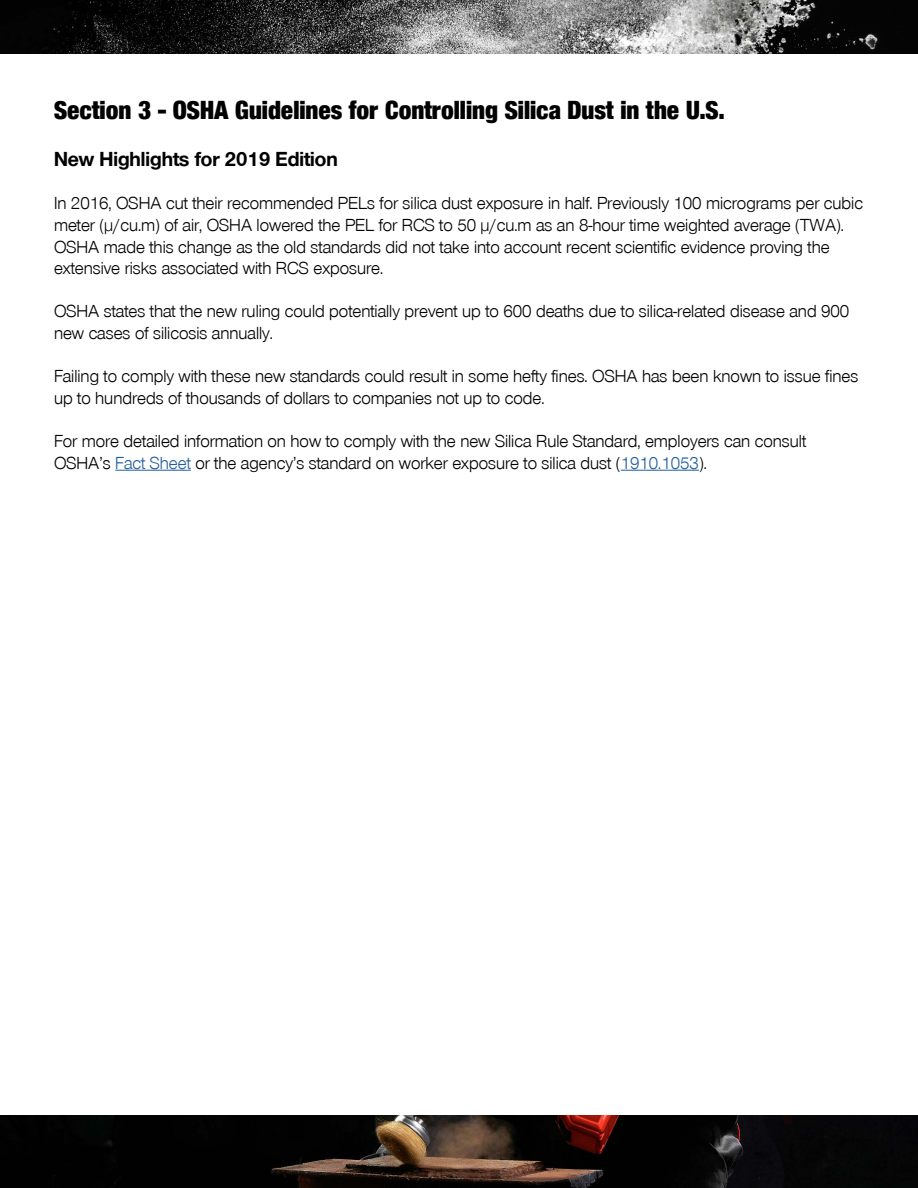
<style>
.page{position:relative;width:918px;height:1188px;background:#fff}
.page>*{position:absolute;margin:0;border:0;box-sizing:border-box;transform-origin:0 0}
.t1{font:27px "Nimbus San Nov D Blac Cond";color:#000}
.t2{font:700 21px "Nimbus San Nov D";color:#000}
.t3{font:18px/21.6px "Nimbus San Nov D";color:#000}
.s1{color:#215e9e}
</style>
<div class="page">
<img style="left:0;top:1116px;width:918px;height:72px">
<img style="left:0;top:0;width:918px;height:54px">
<hr style="left:115px;top:470px;width:76px;height:1px;background:#215e9e">
<hr style="left:621px;top:470px;width:78px;height:1px;background:#215e9e">
<h1 class="t1" style="left:54px;top:94px;width:672px">Section 3 - OSHA Guidelines for Controlling Silica Dust in the U.S.</h1>
<p class="t2" style="left:54px;top:147px;width:285px">New Highlights for 2019 Edition</p>
<p class="t3" style="left:54px;top:193px;width:811px">In 2016, OSHA cut their recommended PELs for silica dust exposure in half. Previously 100 micrograms per cubic meter (μ/cu.m) of air, OSHA lowered the PEL for RCS to 50 μ/cu.m as an 8-hour time weighted average (TWA).<br>OSHA made this change as the old standards did not take into account recent scientific evidence proving the extensive risks associated with RCS exposure.</p>
<p class="t3" style="left:54px;top:301px;width:797px">OSHA states that the new ruling could potentially prevent up to 600 deaths due to silica-related disease and 900 new cases of silicosis annually.</p>
<p class="t3" style="left:54px;top:366px;width:806px">Failing to comply with these new standards could result in some hefty fines. OSHA has been known to issue fines up to hundreds of thousands of dollars to companies not up to code.</p>
<p class="t3" style="left:54px;top:430px;width:754px">For more detailed information on how to comply with the new Silica Rule Standard, employers can consult<br>OSHA’s <span class="s1">Fact Sheet</span> or the agency’s standard on worker exposure to silica dust (<span class="s1">1910.1053</span>).</p>
</div>
